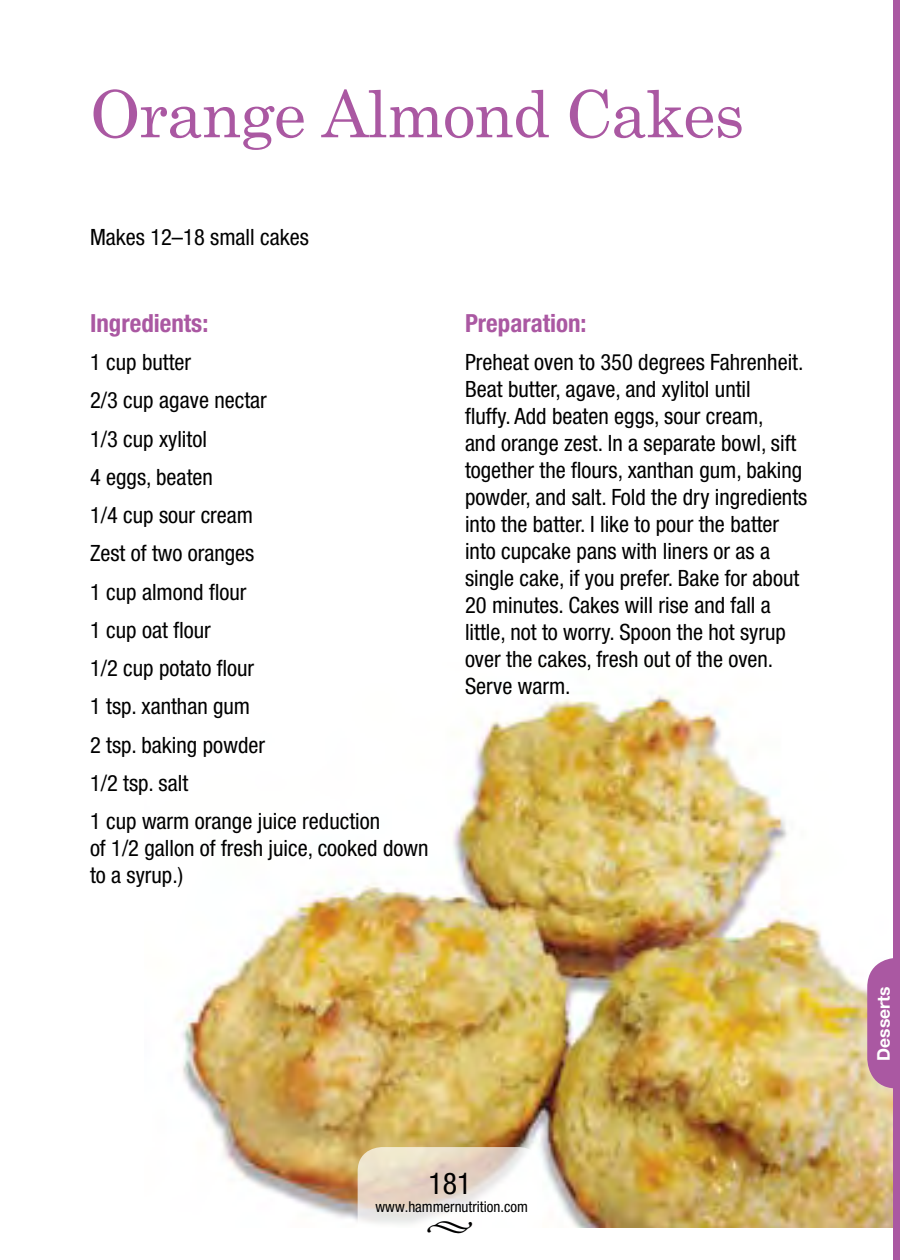
<style>
.page{position:relative;width:900px;height:1260px;background:#fff}
.page>*{position:absolute;margin:0;border:0;box-sizing:border-box;transform-origin:0 0}
.Recipe_Title{font:65px "Century Schoolbook";letter-spacing:-.02em;color:#aa58a2}
.t1{font:condensed 30px "Helvetica Neue";color:#000}
.t2{font:30px "Minion Pro";color:#000}
.Recipe_SubHead{font:700 condensed 25px "Helvetica Neue LT Std";color:#aa58a2}
.Ingredients_body_cop{font:condensed 22.5px/27px "Helvetica Neue LT Std";color:#000}
.Ingredients{font:condensed 22.5px/27px "Helvetica Neue LT Std";color:#000}
.Servings{font:condensed 22.5px "Helvetica Neue LT Std";color:#000}
.t3{font:700 17.5px "Helvetica Neue LT Std";color:#fff}
.t4{font:condensed 15px "Helvetica Neue";color:#000}
</style>
<div class="page">
<img style="left:177px;top:692px;width:716px;height:536px">
<svg style="left:358px;top:1147px;width:184px;height:81px"></svg>
<div style="left:893px;top:0;width:7px;height:1260px;background:#aa58a2"></div>
<svg style="left:867px;top:958px;width:26px;height:131px;background:#b268a7"></svg>
<p class="Recipe_Title" style="left:90px;top:73px;width:656px">Orange Almond Cakes</p>
<p class="Servings" style="left:90px;top:224px;width:220px">Makes 12–18 small cakes</p>
<p class="Recipe_SubHead" style="left:90px;top:308px;width:120px">Ingredients:</p>
<p class="Ingredients" style="left:90px;top:349px;width:103px">1 cup butter</p>
<p class="Ingredients" style="left:90px;top:387px;width:178px">2/3 cup agave nectar</p>
<p class="Ingredients" style="left:90px;top:425px;width:118px">1/3 cup xylitol</p>
<p class="Ingredients" style="left:90px;top:463px;width:125px">4 eggs, beaten</p>
<p class="Ingredients" style="left:90px;top:502px;width:165px">1/4 cup sour cream</p>
<p class="Ingredients" style="left:90px;top:540px;width:166px">Zest of two oranges</p>
<p class="Ingredients" style="left:90px;top:578px;width:158px">1 cup almond flour</p>
<p class="Ingredients" style="left:90px;top:616px;width:122px">1 cup oat flour</p>
<p class="Ingredients" style="left:90px;top:655px;width:166px">1/2 cup potato flour</p>
<p class="Ingredients" style="left:90px;top:693px;width:162px">1 tsp. xanthan gum</p>
<p class="Ingredients" style="left:90px;top:731px;width:177px">2 tsp. baking powder</p>
<p class="Ingredients" style="left:90px;top:769px;width:100px">1/2 tsp. salt</p>
<p class="Ingredients" style="left:90px;top:808px;width:340px">1 cup warm orange juice reduction<br>of 1/2 gallon of fresh juice, cooked down to a syrup.)</p>
<p class="Recipe_SubHead" style="left:465px;top:308px;width:123px">Preparation:</p>
<p class="Ingredients_body_cop" style="left:465px;top:349px;width:344px">Preheat oven to 350 degrees Fahrenheit.<br>Beat butter, agave, and xylitol until<br>fluffy. Add beaten eggs, sour cream,<br>and orange zest. In a separate bowl, sift together the flours, xanthan gum, baking powder, and salt. Fold the dry ingredients into the batter. I like to pour the batter into cupcake pans with liners or as a single cake, if you prefer. Bake for about 20 minutes. Cakes will rise and fall a little, not to worry. Spoon the hot syrup over the cakes, fresh out of the oven.<br>Serve warm.</p>
<p class="t1" style="left:428px;top:1166px;width:45px">181</p>
<p class="t2" style="left:426px;top:1205px;width:50px">•</p>
<p class="t4" style="left:376px;top:1198px;width:154px">www.hammernutrition.com</p>
<p class="t3" style="left:873px;top:1061px;width:76px;rotate:-90deg">Desserts</p>
</div>
